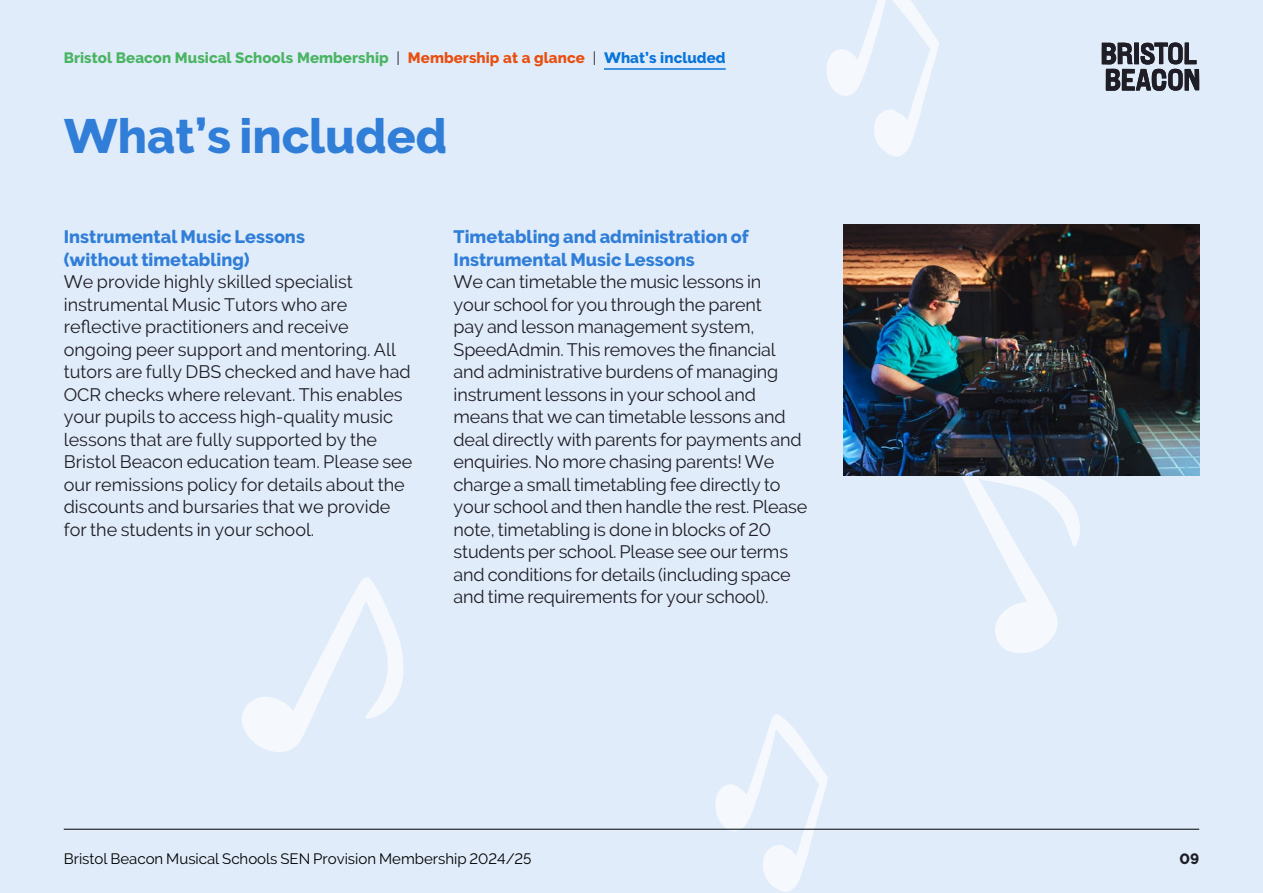
<style>
.page{position:relative;width:1263px;height:893px;background:#e0ecf9}
.page>*{position:absolute;margin:0;border:0;box-sizing:border-box;transform-origin:0 0}
.t1{font:800 48px "Beacon";color:#307ed8}
.t2{font:18px/22.5px "Beacon";letter-spacing:-.01em;color:#1f1e26}
.t3{font:800 18px/22.5px "Beacon";color:#307ed8}
.t4{font:800 15px "Beacon";letter-spacing:.005em;color:#49b461}
.t5{font:15px "Beacon";color:#000}
.t6{font:800 15px "Beacon";color:#1f1e26}
.s1{font-weight:400;color:#1f1e26}
.s2{color:#e94e0f}
.s3{color:#0874d9}
</style>
<div class="page">
<hr style="left:604px;top:68px;width:122px;height:2px;background:#0874d9">
<svg style="left:713px;top:714px;width:115px;height:178px"></svg>
<svg style="left:826px;top:0;width:113px;height:157px"></svg>
<svg style="left:954px;top:475px;width:143px;height:178px"></svg>
<svg style="left:242px;top:577px;width:161px;height:175px"></svg>
<svg style="left:1102px;top:42px;width:97px;height:49px"></svg>
<hr style="left:64px;top:829px;width:1135px;height:1px;background:#000">
<img style="left:843px;top:224px;width:356px;height:251px">
<p class="t4" style="left:64px;top:49px;width:663px">Bristol Beacon Musical Schools Membership <span class="s1">|</span> <span class="s2">Membership at a glance</span> <span class="s1">|</span> <span class="s3">What’s included</span></p>
<h1 class="t1" style="left:64px;top:109px;width:385px">What’s included</h1>
<p class="t3" style="left:64px;top:226px;width:243px">Instrumental Music Lessons (without timetabling)</p>
<p class="t2" style="left:64px;top:270px;width:350px">We provide highly skilled specialist instrumental Music Tutors who are reflective practitioners and receive ongoing peer support and mentoring. All tutors are fully DBS checked and have had OCR checks where relevant. This enables your pupils to access high-quality music lessons that are fully supported by the Bristol Beacon education team. Please see our remissions policy for details about the discounts and bursaries that we provide for the students in your school.</p>
<p class="t3" style="left:454px;top:226px;width:297px">Timetabling and administration of<br>Instrumental Music Lessons</p>
<p class="t2" style="left:454px;top:270px;width:355px">We can timetable the music lessons in<br>your school for you through the parent<br>pay and lesson management system, SpeedAdmin. This removes the financial and administrative burdens of managing instrument lessons in your school and means that we can timetable lessons and deal directly with parents for payments and enquiries. No more chasing parents! We charge a small timetabling fee directly to your school and then handle the rest. Please note, timetabling is done in blocks of 20 students per school. Please see our terms and conditions for details (including space and time requirements for your school).</p>
<p class="t5" style="left:64px;top:850px;width:469px">Bristol Beacon Musical Schools SEN Provision Membership 2024/25</p>
<p class="t6" style="left:1179px;top:850px;width:21px">09</p>
</div>
